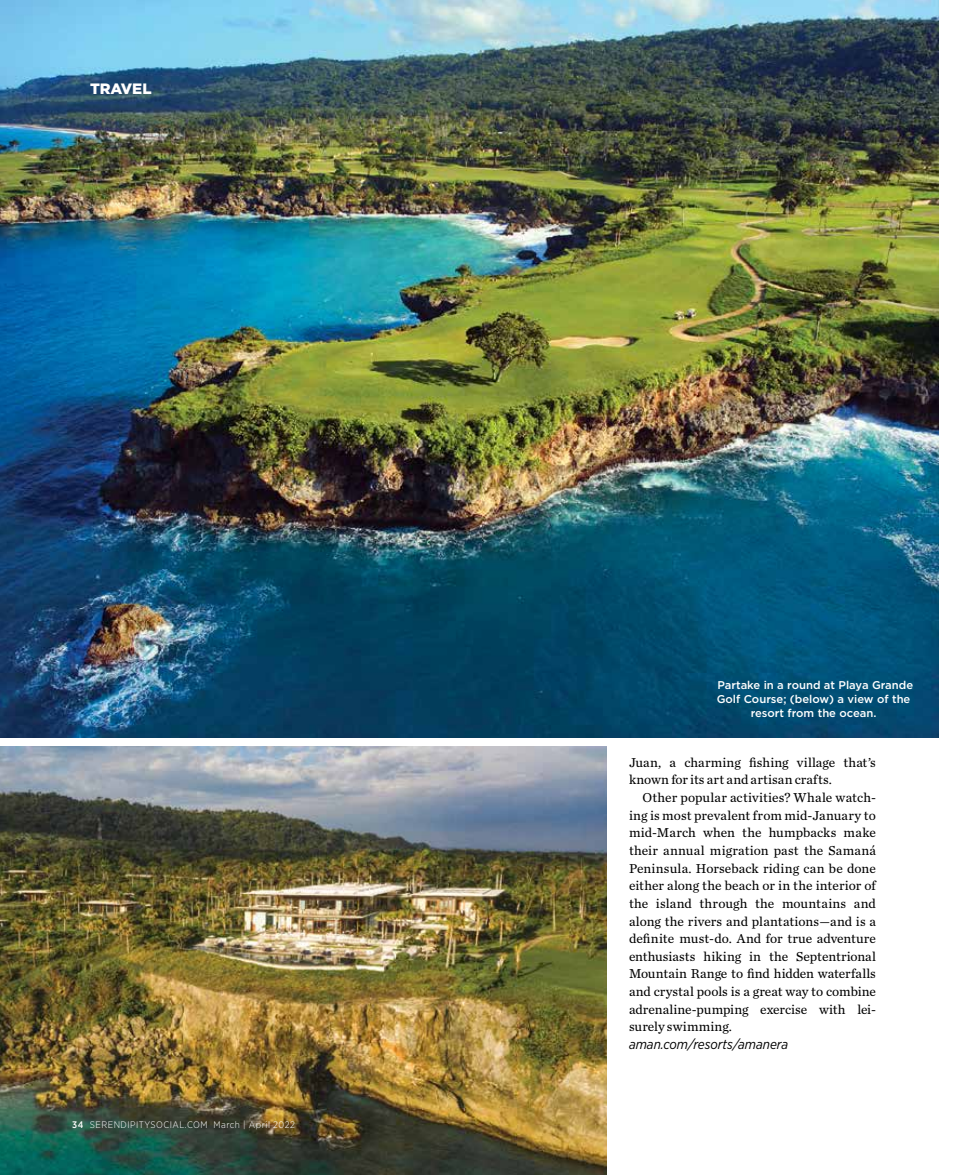
<style>
.page{position:relative;width:972px;height:1175px;background:#fff}
.page>*{position:absolute;margin:0;border:0;box-sizing:border-box;transform-origin:0 0}
.t1{font:900 15px "Gotham";color:#fff}
.t2{font:13.5px/17.7px "Chronicle Text G2";letter-spacing:.005em;color:#000}
.t3{font:italic 13.5px "Gotham Narrow";color:#000}
.t4{font:500 11.25px/14.2px "Gotham";color:#fff;text-align:center}
.t5{font:300 9.45px "Gotham Narrow";letter-spacing:.05em;color:#fff}
.s1{font-weight:500}
</style>
<div class="page">
<img style="left:0;top:747px;width:607px;height:427px">
<img style="left:0;top:0;width:938px;height:738px">
<p class="t1" style="left:90px;top:78px;width:63px">TRAVEL</p>
<p class="t5" style="left:72px;top:1119px;width:224px"><span class="s1">34</span> SERENDIPITYSOCIAL.COM March | April 2022</p>
<p class="t4" style="left:717px;top:677px;width:198px">Partake in a round at Playa Grande<br>Golf Course; (below) a view of the resort from the ocean.</p>
<p class="t2" style="left:629px;top:752px;width:248px">Juan, a charming fishing village that’s known for its art and artisan crafts.</p>
<p class="t2" style="left:629px;top:788px;width:249px;text-align:justify;text-indent:14px">Other popular activities? Whale watch&shy;ing is most prevalent from mid-January to mid-March when the humpbacks make their annual migration past the Samaná Peninsula. Horseback riding can be done either along the beach or in the interior of the island through the mountains and along the rivers and plantations—and is a definite must-do. And for true adventure enthusiasts hiking in the Septentrional Mountain Range to find hidden waterfalls and crystal pools is a great way to combine adrenaline-pumping exercise with lei&shy;surely swimming.</p>
<p class="t3" style="left:629px;top:1035px;width:161px">aman.com/resorts/amanera</p>
</div>
